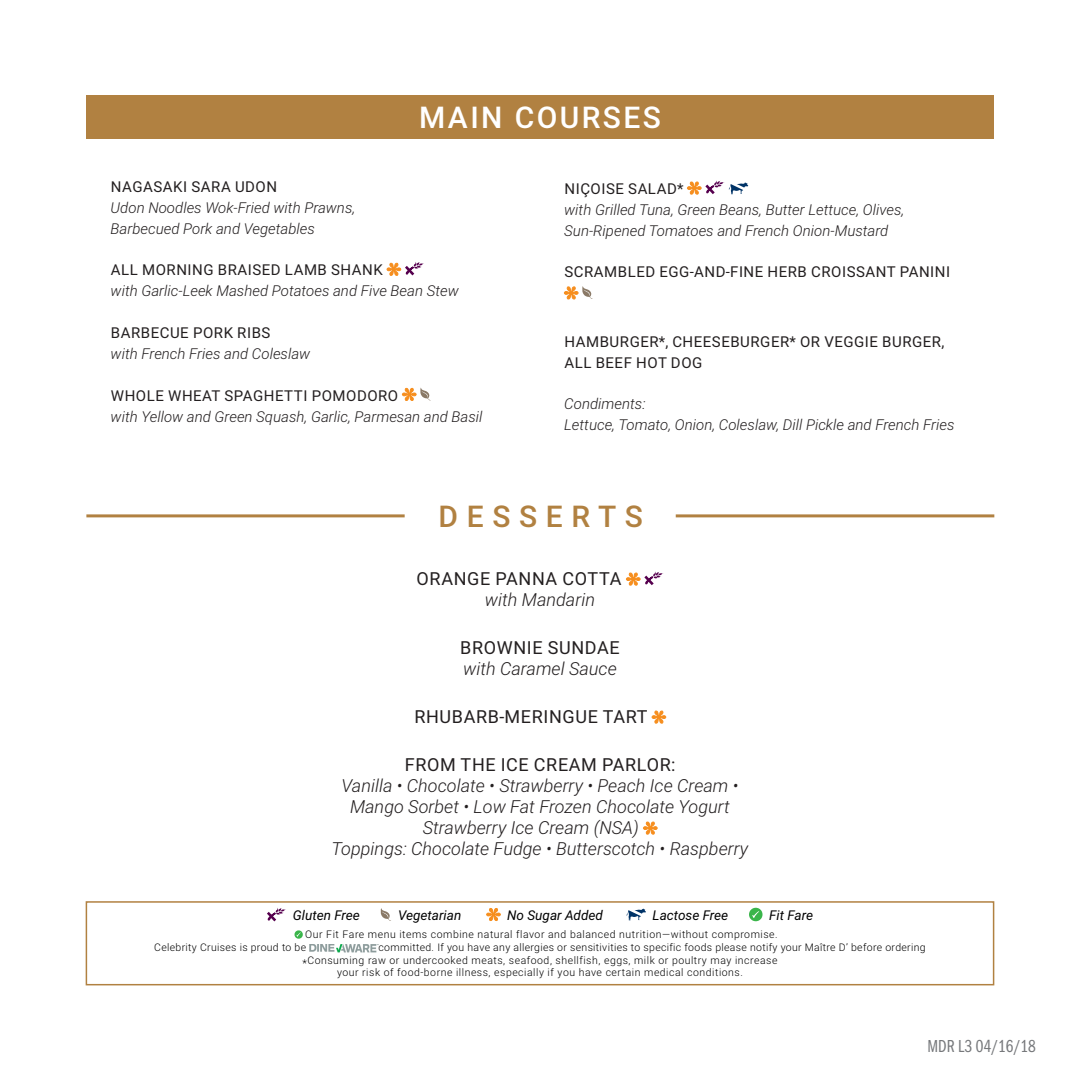
<style>
.page{position:relative;width:1080px;height:1080px;background:#fff}
.page>*{position:absolute;margin:0;border:0;box-sizing:border-box;transform-origin:0 0}
.t1{font:500 30px "Roboto";letter-spacing:.08em;color:#fff}
.t2{font:500 30px "Roboto";letter-spacing:.29em;color:#b18141}
.t3{font:italic 300 18px/21px "Roboto";color:#231f20;text-align:center}
.t4{font:18px "Roboto";letter-spacing:.035em;color:#231f20}
.t5{font:18px "Franklin Gothic URW Com Boo";color:#76787b}
.t6{font:italic 300 15px "Roboto";color:#231f20}
.t7{font:15px "Roboto";letter-spacing:.035em;color:#231f20}
.Description{font:italic 13.5px "Roboto";color:#000}
.Raw_Food_Disclaimer{font:300 10.5px/12.6px "Roboto";letter-spacing:.05em;color:#000}
.Raw_Food_Disclaimer-2{font:300 10.5px "Roboto";letter-spacing:.03em;color:#000}
.s1{font-size:10.95px}
</style>
<div class="page">
<svg style="left:626px;top:571px;width:38px;height:15px"></svg>
<svg style="left:652px;top:711px;width:14px;height:12px"></svg>
<svg style="left:643px;top:822px;width:14px;height:12px"></svg>
<svg style="left:387px;top:262px;width:37px;height:14px"></svg>
<svg style="left:402px;top:387px;width:29px;height:14px"></svg>
<svg style="left:687px;top:180px;width:61px;height:15px"></svg>
<svg style="left:564px;top:286px;width:29px;height:13px"></svg>
<div style="left:86px;top:95px;width:908px;height:43px;background:#b18141"></div>
<hr style="left:86px;top:514px;width:319px;height:3px;background:#b18141">
<hr style="left:676px;top:514px;width:318px;height:3px;background:#b18141">
<img style="left:309px;top:944px;width:69px;height:8px">
<svg style="left:295px;top:930px;width:8px;height:9px"></svg>
<svg style="left:486px;top:908px;width:15px;height:13px"></svg>
<svg style="left:381px;top:908px;width:10px;height:13px"></svg>
<svg style="left:267px;top:908px;width:19px;height:14px"></svg>
<svg style="left:626px;top:909px;width:20px;height:11px"></svg>
<svg style="left:749px;top:908px;width:14px;height:13px"></svg>
<div style="left:86px;top:901px;width:908px;height:84px;border:2px solid #b18141"></div>
<p class="t1" style="left:419px;top:96px;width:243px">MAIN COURSES</p>
<p class="t7" style="left:111px;top:176px;width:168px">NAGASAKI SARA UDON</p>
<p class="t6" style="left:111px;top:197px;width:246px">Udon Noodles Wok-Fried with Prawns,</p>
<p class="t6" style="left:111px;top:218px;width:206px">Barbecued Pork and Vegetables</p>
<p class="t7" style="left:111px;top:260px;width:273px">ALL MORNING BRAISED LAMB SHANK</p>
<p class="t6" style="left:111px;top:281px;width:350px">with Garlic-Leek Mashed Potatoes and Five Bean Stew</p>
<p class="t7" style="left:111px;top:322px;width:161px">BARBECUE PORK RIBS</p>
<p class="t6" style="left:111px;top:343px;width:201px">with French Fries and Coleslaw</p>
<p class="t7" style="left:111px;top:385px;width:289px">WHOLE WHEAT SPAGHETTI POMODORO</p>
<p class="t6" style="left:111px;top:406px;width:373px">with Yellow and Green Squash, Garlic, Parmesan and Basil</p>
<p class="t7" style="left:565px;top:178px;width:121px">NIÇOISE SALAD*</p>
<p class="t6" style="left:564px;top:199px;width:342px">with Grilled Tuna, Green Beans, Butter Lettuce, Olives,</p>
<p class="t6" style="left:564px;top:220px;width:326px">Sun-Ripened Tomatoes and French Onion-Mustard</p>
<p class="t7" style="left:565px;top:262px;width:387px">SCRAMBLED EGG-AND-FINE HERB CROISSANT PANINI</p>
<p class="t7" style="left:565px;top:331px;width:381px">HAMBURGER*, CHEESEBURGER* OR VEGGIE BURGER,</p>
<p class="t7" style="left:565px;top:352px;width:139px">ALL BEEF HOT DOG</p>
<p class="t6" style="left:564px;top:393px;width:83px">Condiments:</p>
<p class="t6" style="left:564px;top:414px;width:392px">Lettuce, Tomato, Onion, Coleslaw, Dill Pickle and French Fries</p>
<p class="t2" style="left:438px;top:495px;width:206px">DESSERTS</p>
<p class="t4" style="left:417px;top:566px;width:206px">ORANGE PANNA COTTA</p>
<p class="t3" style="left:485px;top:589px;width:112px">with Mandarin</p>
<p class="t4" style="left:460px;top:635px;width:161px">BROWNIE SUNDAE</p>
<p class="t3" style="left:463px;top:658px;width:155px">with Caramel Sauce</p>
<p class="t4" style="left:414px;top:704px;width:235px">RHUBARB-MERINGUE TART</p>
<p class="t4" style="left:405px;top:752px;width:272px">FROM THE ICE CREAM PARLOR:</p>
<p class="t3" style="left:341px;top:775px;width:399px">Vanilla • Chocolate • Strawberry • Peach Ice Cream •<br>Mango Sorbet • Low Fat Frozen Chocolate Yogurt</p>
<p class="t3" style="left:423px;top:817px;width:218px">Strawberry Ice Cream (NSA)</p>
<p class="t3" style="left:332px;top:838px;width:418px">Toppings: Chocolate Fudge • Butterscotch • Raspberry</p>
<p class="Description" style="left:293px;top:905px;width:68px">Gluten Free</p>
<p class="Description" style="left:398px;top:905px;width:65px">Vegetarian</p>
<p class="Description" style="left:507px;top:905px;width:97px">No Sugar Added</p>
<p class="Description" style="left:653px;top:905px;width:77px">Lactose Free</p>
<p class="Description" style="left:769px;top:905px;width:45px">Fit Fare</p>
<p class="Raw_Food_Disclaimer" style="left:154px;top:928px;width:625px;text-indent:151px">Our Fit Fare menu items combine natural flavor and balanced nutrition—without compromise.<br>Celebrity Cruises is proud to be</p>
<p class="Raw_Food_Disclaimer-2" style="left:379px;top:940px;width:549px">committed. If you have any allergies or sensitivities to specific foods please notify your Maître D’ before ordering</p>
<p class="Raw_Food_Disclaimer" style="left:302px;top:953px;width:477px"><span class="s1">*</span>Consuming raw or undercooked meats, seafood, shellfish, eggs, milk or poultry may increase</p>
<p class="Raw_Food_Disclaimer" style="left:337px;top:966px;width:407px">your risk of food-borne illness, especially if you have certain medical conditions.</p>
<p class="t5" style="left:928px;top:1034px;width:110px">MDR L3 04/16/18</p>
</div>
